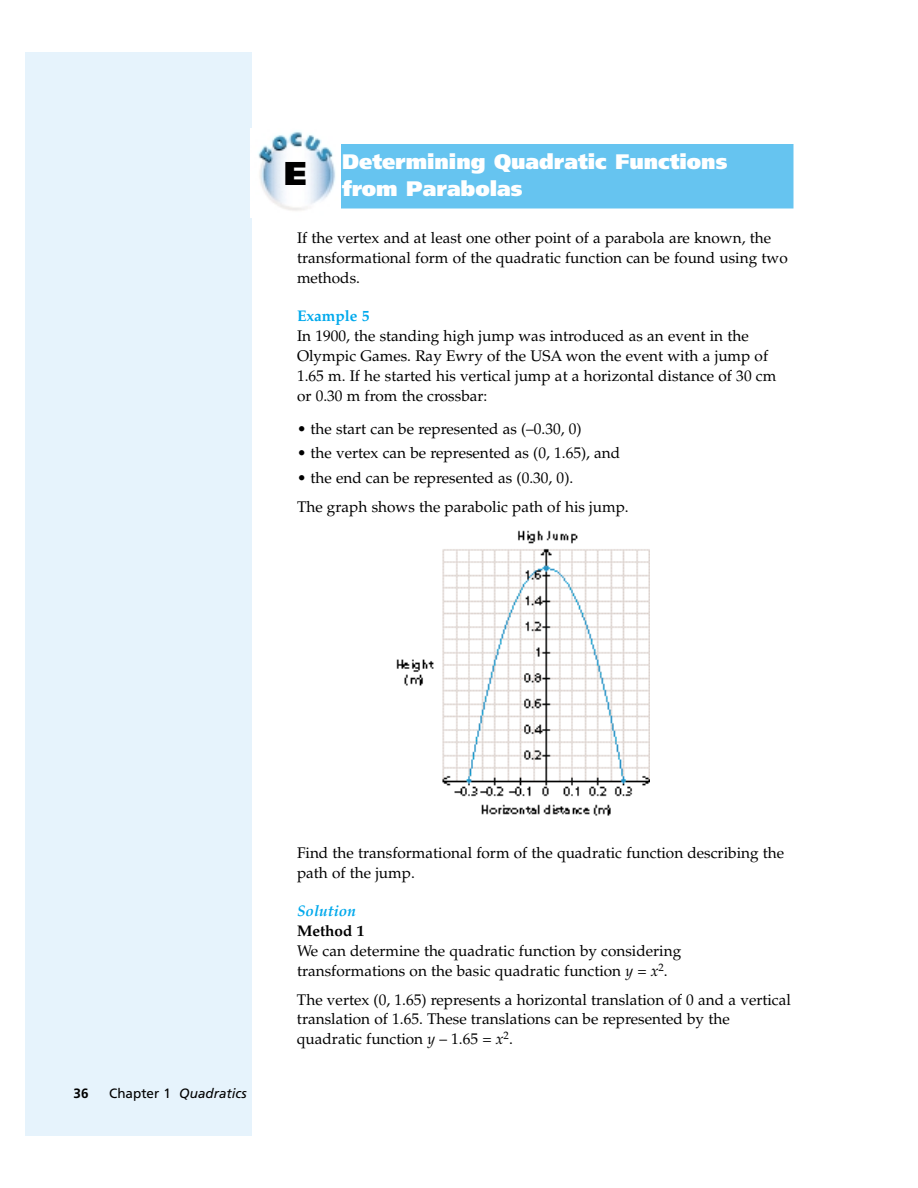
<style>
.page{position:relative;width:918px;height:1188px;background:#fff}
.page>*{position:absolute;margin:0;border:0;box-sizing:border-box;transform-origin:0 0}
.t1{font:900 33px "Frutiger";color:#000}
.t2{font:900 21px/27px "Frutiger";color:#fff}
.t3{font:15.3px/20px "Palatino";color:#000}
.t4{font:700 15.3px "Palatino";color:#00a9ec}
.t5{font:italic 700 15.3px "Palatino";color:#00a9ec}
.t6{font:700 15.3px "Palatino";color:#000}
.t7{font:italic 13.5px "Frutiger";color:#000}
.t8{font:700 13.5px "Frutiger";color:#000}
.s1{font-style:normal}
.s2{font-style:italic}
</style>
<div class="page">
<div style="left:26px;top:52px;width:226px;height:1084px;background:#e6f3fc"></div>
<div style="left:297px;top:144px;width:497px;height:64px;background:#66c4f0"></div>
<img style="left:250px;top:128px;width:90px;height:90px">
<img style="left:396px;top:530px;width:253px;height:286px">
<h2 class="t2" style="left:342px;top:150px;width:387px">Determining Quadratic Functions from Parabolas</h2>
<p class="t3" style="left:297px;top:230px;width:492px">If the vertex and at least one other point of a parabola are known, the transformational form of the quadratic function can be found using two methods.</p>
<p class="t4" style="left:297px;top:310px;width:74px">Example 5</p>
<p class="t3" style="left:297px;top:327px;width:481px">In 1900, the standing high jump was introduced as an event in the Olympic Games. Ray Ewry of the USA won the event with a jump of 1.65 m. If he started his vertical jump at a horizontal distance of 30 cm or 0.30 m from the crossbar:</p>
<p class="t3" style="left:297px;top:420px;width:286px">• the start can be represented as (–0.30, 0)</p>
<p class="t3" style="left:297px;top:445px;width:325px">• the vertex can be represented as (0, 1.65), and</p>
<p class="t3" style="left:297px;top:465px;width:333px;line-height:28.8px">• the end can be represented as (0.30, 0).<br>The graph shows the parabolic path of his jump.</p>
<h1 class="t1" style="left:284px;top:160px;width:24px">E</h1>
<p class="t8" style="left:74px;top:1088px;width:17px">36</p>
<p class="t7" style="left:109px;top:1088px;width:139px"><span class="s1">Chapter 1</span> Quadratics</p>
<p class="t3" style="left:297px;top:845px;width:489px">Find the transformational form of the quadratic function describing the path of the jump.</p>
<p class="t5" style="left:297px;top:905px;width:60px">Solution</p>
<p class="t6" style="left:297px;top:925px;width:69px">Method 1</p>
<p class="t3" style="left:297px;top:942px;width:386px">We can determine the quadratic function by considering transformations on the basic quadratic function <span class="s2">y</span> = <span class="s2">x</span><sup>2</sup>.</p>
<p class="t3" style="left:297px;top:991px;width:495px">The vertex (0, 1.65) represents a horizontal translation of 0 and a vertical translation of 1.65. These translations can be represented by the quadratic function <span class="s2">y</span> – 1.65 = <span class="s2">x</span><sup>2</sup>.</p>
</div>
